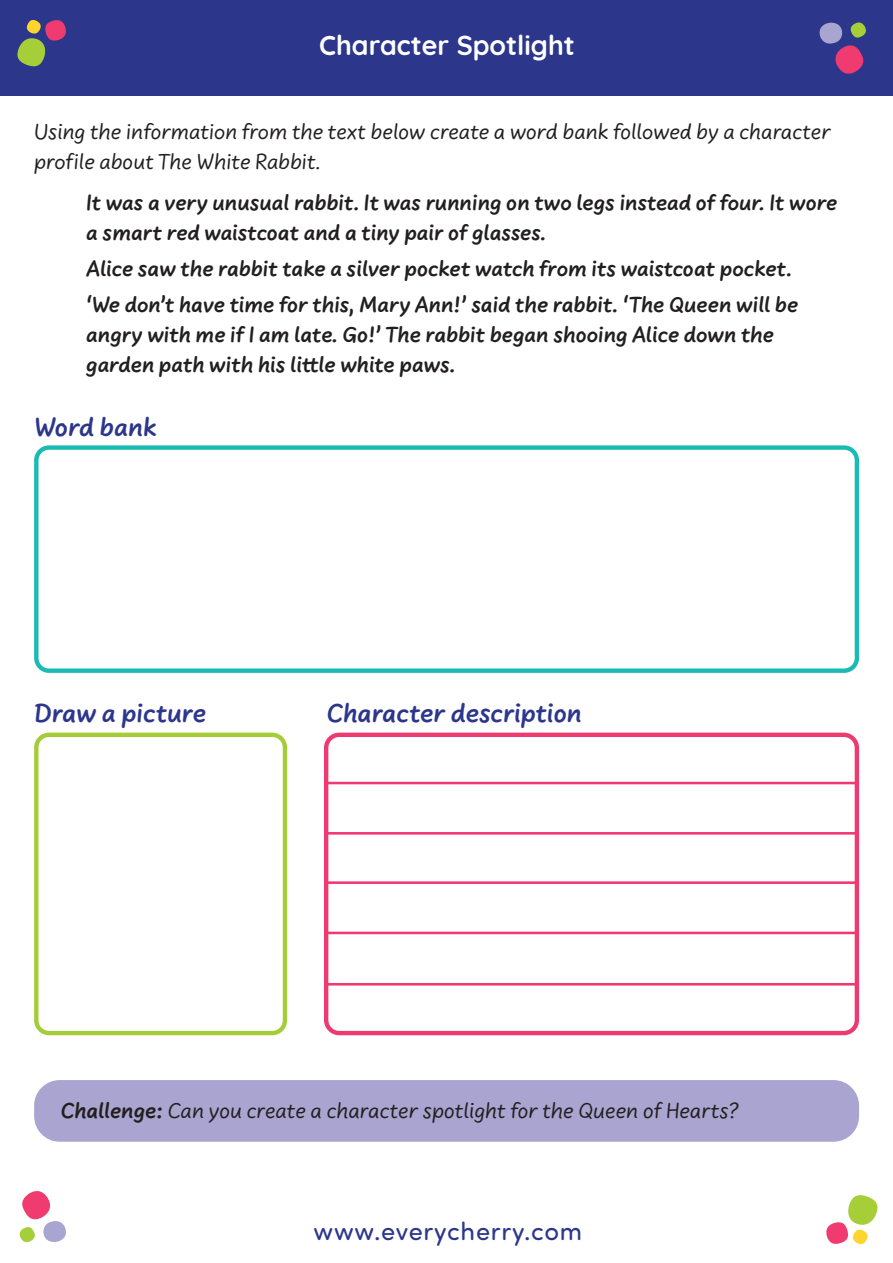
<style>
.page{position:relative;width:893px;height:1263px;background:#fff}
.page>*{position:absolute;margin:0;border:0;box-sizing:border-box;transform-origin:0 0}
.Heading{font:700 27.3px "Uberhand Pro";color:#2c378c}
.Page_Title{font:700 27.3px "Quicksand";color:#fff}
.t1{font:25.5px "Sofia Pro Soft";letter-spacing:.03em;color:#2c378c}
.Body{font:700 22.65px/30px "Uberhand Pro";color:#231f20}
.Body-2{font:22.65px/30px "Uberhand Pro";color:#231f20}
.s1{font-weight:700}
</style>
<div class="page">
<svg style="left:826px;top:1195px;width:52px;height:50px"></svg>
<svg style="left:19px;top:1191px;width:47px;height:52px"></svg>
<div style="left:0;top:0;width:893px;height:96px;background:#2c378c"></div>
<svg style="left:17px;top:20px;width:49px;height:47px"></svg>
<svg style="left:819px;top:22px;width:47px;height:52px"></svg>
<div style="left:34px;top:445px;width:825px;height:228px;border:4px solid #1abbb4;border-radius:13px"></div>
<div style="left:34px;top:733px;width:253px;height:302px;border:4px solid #a5cd3a;border-radius:13px"></div>
<div style="left:324px;top:733px;width:535px;height:302px;border:4px solid #ef3971;border-radius:13px"></div>
<hr style="left:327px;top:881px;width:532px;height:3px;background:#ef3971">
<hr style="left:327px;top:932px;width:532px;height:2px;background:#ef3971">
<hr style="left:327px;top:983px;width:532px;height:2px;background:#ef3971">
<hr style="left:327px;top:782px;width:532px;height:2px;background:#ef3971">
<hr style="left:327px;top:832px;width:532px;height:2px;background:#ef3971">
<div style="left:34px;top:1080px;width:825px;height:62px;background:#a9a5d0;border-radius:26px"></div>
<p class="Page_Title" style="left:319px;top:22px;width:257px">Character Spotlight</p>
<p class="Body-2" style="left:34px;top:116px;width:798px">Using the information from the text below create a word bank followed by a character profile about The White Rabbit.</p>
<p class="Body" style="left:86px;top:186px;width:753px">It was a very unusual rabbit. It was running on two legs instead of four. It wore a smart red waistcoat and a tiny pair of glasses.</p>
<p class="Body" style="left:86px;top:252px;width:707px">Alice saw the rabbit take a silver pocket watch from its waistcoat pocket.</p>
<p class="Body" style="left:86px;top:288px;width:713px">‘We don’t have time for this, Mary Ann!’ said the rabbit. ‘The Queen will be angry with me if I am late. Go!’ The rabbit began shooing Alice down the garden path with his little white paws.</p>
<p class="Heading" style="left:34px;top:407px;width:124px">Word bank</p>
<p class="Heading" style="left:34px;top:693px;width:174px">Draw a picture</p>
<p class="Heading" style="left:327px;top:693px;width:257px">Character description</p>
<p class="Body-2" style="left:61px;top:1094px;width:680px"><span class="s1">Challenge:</span> Can you create a character spotlight for the Queen of Hearts?</p>
<p class="t1" style="left:314px;top:1214px;width:270px">www.everycherry.com</p>
</div>
